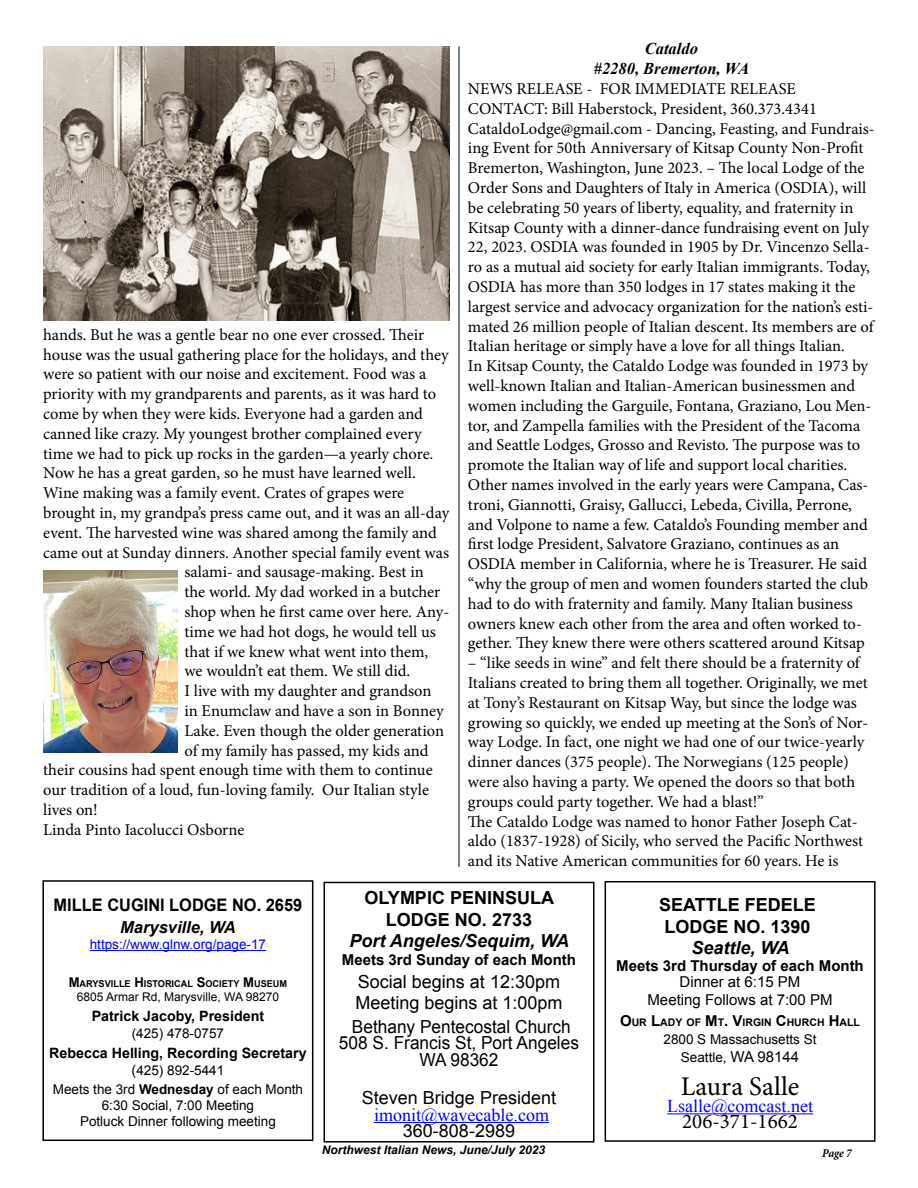
<style>
.page{position:relative;width:918px;height:1188px;background:#fff}
.page>*{position:absolute;margin:0;border:0;box-sizing:border-box;transform-origin:0 0}
.t1{font:27px "Minion Pro";color:#000}
.t2{font:21px "Minion Pro";color:#000}
.t3{font:18px/21px "Arial";color:#000}
.t4{font:18px/16.5px "Arial";color:#000;text-align:center;scale:.96 1}
.t5{font:700 18px/21.6px "Arial";color:#000;text-align:center}
.t6{font:18px "Times New Roman";color:#00f}
.t7{font:italic 700 18px "Arial";color:#000}
.t8{font:700 17.25px "Arial";color:#000;scale:.95 1}
.t9{font:16.5px/19.8px "Minion Pro";color:#000}
.t10{font:italic 700 16.5px/19.8px "Times New Roman";color:#000;text-align:center}
.t11{font:italic 700 16.5px "Arial";color:#000}
.t12{font:700 15px "Arial";color:#000}
.t13{font:15px/18px "Arial";color:#000;text-align:center}
.t14{font:700 14.25px "Arial";color:#000}
.t15{font:13.5px/18.9px "Arial";color:#000;text-align:center}
.t16{font:13.5px "Arial";color:#00f}
.t17{font:italic 700 12px "Arial";color:#000}
.t18{font:12px "Arial";color:#000}
.t19{font:italic 700 condensed 12px "Minion Pro";color:#000}
.t20{font:700 10.5px "Arial";color:#000}
.t21{font:700 9.45px "Arial";color:#000}
.s1{font-size:13.5px}
.s2{font-size:14.25px}
.s3{font-weight:700}
.s4{font-size:15px}
</style>
<div class="page">
<hr style="left:90px;top:950px;width:176px;height:1px;background:#00f">
<div style="left:42px;top:880px;width:271px;height:261px;border:2px solid #000"></div>
<hr style="left:374px;top:1122px;width:175px;height:1px;background:#00f">
<div style="left:324px;top:882px;width:270px;height:261px;border:2px solid #000"></div>
<hr style="left:667px;top:1113px;width:146px;height:1px;background:#00f">
<div style="left:605px;top:881px;width:271px;height:261px;border:2px solid #000"></div>
<hr style="left:459px;top:47px;width:1px;height:820px;background:#000">
<img style="left:43px;top:47px;width:406px;height:274px">
<img style="left:43px;top:570px;width:135px;height:182px">
<p class="t9" style="left:43px;top:325px;width:383px">hands. But he was a gentle bear no one ever crossed. Their</p>
<p class="t9" style="left:43px;top:344px;width:407px">house was the usual gathering place for the holidays, and they</p>
<p class="t9" style="left:43px;top:364px;width:385px">were so patient with our noise and excitement. Food was a</p>
<p class="t9" style="left:43px;top:384px;width:395px">priority with my grandparents and parents, as it was hard to</p>
<p class="t9" style="left:43px;top:404px;width:381px">come by when they were kids. Everyone had a garden and</p>
<p class="t9" style="left:43px;top:424px;width:380px">canned like crazy. My youngest brother complained every</p>
<p class="t9" style="left:43px;top:443px;width:392px">time we had to pick up rocks in the garden—a yearly chore.</p>
<p class="t9" style="left:43px;top:463px;width:374px">Now he has a great garden, so he must have learned well.</p>
<p class="t9" style="left:43px;top:483px;width:363px">Wine making was a family event. Crates of grapes were</p>
<p class="t9" style="left:43px;top:503px;width:408px">brought in, my grandpa’s press came out, and it was an all-day</p>
<p class="t9" style="left:43px;top:523px;width:395px">event. The harvested wine was shared among the family and</p>
<p class="t9" style="left:43px;top:542px;width:408px">came out at Sunday dinners. Another special family event was</p>
<p class="t9" style="left:184px;top:562px;width:241px">salami- and sausage-making. Best in</p>
<p class="t9" style="left:184px;top:582px;width:257px">the world. My dad worked in a butcher</p>
<p class="t9" style="left:184px;top:602px;width:266px">shop when he first came over here. Any-</p>
<p class="t9" style="left:184px;top:622px;width:253px">time we had hot dogs, he would tell us</p>
<p class="t9" style="left:184px;top:641px;width:245px">that if we knew what went into them,</p>
<p class="t9" style="left:184px;top:661px;width:227px">we wouldn’t eat them. We still did.</p>
<p class="t9" style="left:184px;top:681px;width:249px">I live with my daughter and grandson</p>
<p class="t9" style="left:184px;top:701px;width:261px">in Enumclaw and have a son in Bonney</p>
<p class="t9" style="left:184px;top:721px;width:261px">Lake. Even though the older generation</p>
<p class="t9" style="left:184px;top:740px;width:246px">of my family has passed, my kids and</p>
<p class="t9" style="left:43px;top:760px;width:391px">their cousins had spent enough time with them to continue</p>
<p class="t9" style="left:43px;top:780px;width:387px">our tradition of a loud, fun-loving family. Our Italian style</p>
<p class="t9" style="left:43px;top:800px;width:56px">lives on!</p>
<p class="t9" style="left:43px;top:820px;width:203px">Linda Pinto Iacolucci Osborne</p>
<p class="t10" style="left:594px;top:39px;width:157px">Cataldo<br>#2280, Bremerton, WA</p>
<p class="t9" style="left:468px;top:79px;width:408px">NEWS RELEASE - FOR IMMEDIATE RELEASE CONTACT: Bill Haberstock, President, 360.373.4341<br>CataldoLodge@gmail.com - Dancing, Feasting, and Fundrais&shy;ing Event for 50th Anniversary of Kitsap County Non-Profit Bremerton, Washington, June 2023. – The local Lodge of the Order Sons and Daughters of Italy in America (OSDIA), will be celebrating 50 years of liberty, equality, and fraternity in Kitsap County with a dinner-dance fundraising event on July 22, 2023. OSDIA was founded in 1905 by Dr. Vincenzo Sella&shy;ro as a mutual aid society for early Italian immigrants. Today, OSDIA has more than 350 lodges in 17 states making it the largest service and advocacy organization for the nation’s esti&shy;mated 26 million people of Italian descent. Its members are of Italian heritage or simply have a love for all things Italian.<br>In Kitsap County, the Cataldo Lodge was founded in 1973 by well-known Italian and Italian-American businessmen and women including the Garguile, Fontana, Graziano, Lou Men&shy;tor, and Zampella families with the President of the Tacoma and Seattle Lodges, Grosso and Revisto. The purpose was to promote the Italian way of life and support local charities.<br>Other names involved in the early years were Campana, Cas&shy;troni, Giannotti, Graisy, Gallucci, Lebeda, Civilla, Perrone, and Volpone to name a few. Cataldo’s Founding member and first lodge President, Salvatore Graziano, continues as an OSDIA member in California, where he is Treasurer. He said “why the group of men and women founders started the club had to do with fraternity and family. Many Italian business owners knew each other from the area and often worked to&shy;gether. They knew there were others scattered around Kitsap</p>
<p class="t9" style="left:468px;top:653px;width:402px">– “like seeds in wine” and felt there should be a fraternity of Italians created to bring them all together. Originally, we met at Tony’s Restaurant on Kitsap Way, but since the lodge was growing so quickly, we ended up meeting at the Son’s of Nor&shy;way Lodge. In fact, one night we had one of our twice-yearly dinner dances (375 people). The Norwegians (125 people) were also having a party. We opened the doors so that both groups could party together. We had a blast!”<br>The Cataldo Lodge was named to honor Father Joseph Cat&shy;aldo (1837-1928) of Sicily, who served the Pacific Northwest and its Native American communities for 60 years. He is</p>
<p class="t8" style="left:54px;top:894px;width:263px">MILLE CUGINI LODGE NO. 2659</p>
<p class="t11" style="left:120px;top:916px;width:117px">Marysville, WA</p>
<p class="t16" style="left:90px;top:935px;width:178px">https://www.glnw.org/page-17</p>
<p class="t21" style="left:69px;top:977px;width:219px"><span class="s1">M</span>ARYSVILLE <span class="s1">H</span> ISTORICAL <span class="s1">S</span>OCIETY <span class="s1">M</span>USEUM</p>
<p class="t18" style="left:77px;top:989px;width:204px">6805 Armar Rd, Marysville, WA 98270</p>
<p class="t14" style="left:92px;top:1007px;width:174px">Patrick Jacoby, President</p>
<p class="t15" style="left:132px;top:1024px;width:94px">(425) 478-0757</p>
<p class="t14" style="left:49px;top:1044px;width:259px">Rebecca Helling, Recording Secretary</p>
<p class="t15" style="left:53px;top:1061px;width:252px"><span class="s2">(</span>425) 892-5441<br>Meets the 3rd <span class="s3">Wednesday</span> of each Month</p>
<p class="t15" style="left:80px;top:1097px;width:197px;line-height:16.2px">6:30 Social, 7:00 Meeting<br>Potluck Dinner following meeting</p>
<p class="t5" style="left:365px;top:888px;width:191px">OLYMPIC PENINSULA<br>LODGE NO. 2733</p>
<p class="t7" style="left:350px;top:929px;width:221px">Port Angeles/Sequim, WA</p>
<p class="t12" style="left:342px;top:950px;width:236px">Meets 3rd Sunday of each Month</p>
<p class="t3" style="left:355px;top:971px;width:209px">Social begins at 12:30pm<br>Meeting begins at 1:00pm</p>
<p class="t4" style="left:339px;top:1019px;width:252px">Bethany Pentecostal Church<br>508 S. Francis St, Port Angeles<br>WA 98362</p>
<p class="t3" style="left:362px;top:1087px;width:196px">Steven Bridge President</p>
<p class="t6" style="left:374px;top:1102px;width:177px">imonit@wavecable.com</p>
<p class="t3" style="left:403px;top:1120px;width:114px">360-808-2989</p>
<p class="t5" style="left:659px;top:895px;width:158px;text-align:left">SEATTLE FEDELE<br>LODGE NO. 1390</p>
<p class="t7" style="left:691px;top:936px;width:100px">Seattle, WA</p>
<p class="t12" style="left:616px;top:956px;width:249px">Meets 3rd Thursday of each Month</p>
<p class="t13" style="left:647px;top:973px;width:187px">Dinner at 6:15 PM<br>Meeting Follows at 7:00 PM</p>
<p class="t20" style="left:620px;top:1016px;width:241px"><span class="s4">O</span>UR <span class="s4">L</span>ADY OF <span class="s4">M</span>T<span class="s4">. V</span>IRGIN <span class="s4">C</span>HURCH <span class="s4">H</span>ALL</p>
<p class="t15" style="left:664px;top:1031px;width:155px;line-height:18px">2800 S Massachusetts St<br>Seattle, <span class="s4">WA 98144</span></p>
<h1 class="t1" style="left:681px;top:1069px;width:120px">Laura Salle</h1>
<p class="t6" style="left:667px;top:1094px;width:148px">Lsalle@comcast.net</p>
<p class="t2" style="left:682px;top:1108px;width:117px">206-371-1662</p>
<p class="t17" style="left:322px;top:1142px;width:225px">Northwest Italian News, June/July 2023</p>
<p class="t19" style="left:822px;top:1145px;width:31px">Page 7</p>
</div>
